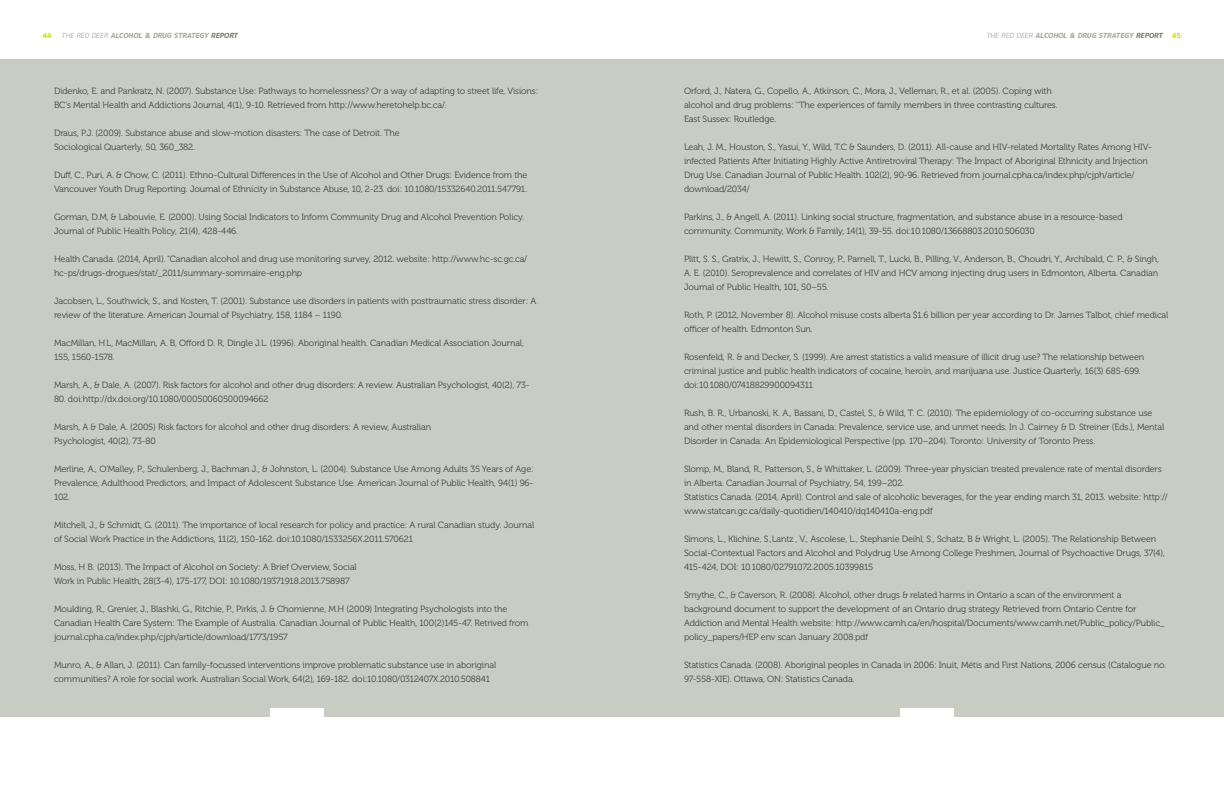
<style>
.page{position:relative;width:1224px;height:792px;background:#fff}
.page>*{position:absolute;margin:0;border:0;box-sizing:border-box;transform-origin:0 0}
.Body_Copy{font:9px/14px "Museo 300";letter-spacing:-.015em;color:#40453d}
.t1{font:italic 7px "mplus 1 c heavy";color:#aba99f}
.t2{font:7px "mplus 1 c heavy";color:#ccdb29}
.s1{font-family:"mplus 1 c regular"}
.s2{color:#7e7e72}
</style>
<div class="page">
<div style="left:0;top:59px;width:1224px;height:658px;background:#c9ccc3"></div>
<div style="left:271px;top:708px;width:53px;height:20px;background:#fff"></div>
<div style="left:901px;top:708px;width:53px;height:12px;background:#fff"></div>
<p class="t2" style="left:43px;top:32px;width:10px">44</p>
<p class="t1" style="left:61px;top:32px;width:180px"><span class="s1">THE RED DEER</span> ALCOHOL &amp; DRUG STRATEGY <span class="s2">REPORT</span></p>
<p class="t1" style="left:986px;top:32px;width:180px"><span class="s1">THE RED DEER</span> ALCOHOL &amp; DRUG STRATEGY <span class="s2">REPORT</span></p>
<p class="t2" style="left:1172px;top:32px;width:10px">45</p>
<p class="Body_Copy" style="left:54px;top:84px;width:486px">Didenko, E. and Pankratz, N. (2007). Substance Use: Pathways to homelessness? Or a way of adapting to street life, Visions:<br>BC’s Mental Health and Addictions Journal, 4(1), 9-10. Retrieved from http://www.heretohelp.bc.ca/.</p>
<p class="Body_Copy" style="left:54px;top:126px;width:347px">Draus, P.J. (2009). Substance abuse and slow-motion disasters: The case of Detroit. The</p>
<p class="Body_Copy" style="left:54px;top:140px;width:143px">Sociological Quarterly, 50, 360_382.</p>
<p class="Body_Copy" style="left:54px;top:168px;width:475px">Duff, C., Puri, A. &amp; Chow, C. (2011). Ethno-Cultural Differences in the Use of Alcohol and Other Drugs: Evidence from the<br>Vancouver Youth Drug Reporting. Journal of Ethnicity in Substance Abuse, 10, 2-23. doi: 10.1080/15332640.2011.547791.</p>
<p class="Body_Copy" style="left:54px;top:210px;width:472px">Gorman, D.M, &amp; Labouvie, E. (2000). Using Social Indicators to Inform Community Drug and Alcohol Prevention Policy.<br>Journal of Public Health Policy, 21(4), 428-446.</p>
<p class="Body_Copy" style="left:54px;top:252px;width:475px">Health Canada. (2014, April). “Canadian alcohol and drug use monitoring survey, 2012. website: http://www.hc-sc.gc.ca/ hc-ps/drugs-drogues/stat/_2011/summary-sommaire-eng.php</p>
<p class="Body_Copy" style="left:54px;top:294px;width:484px">Jacobsen, L., Southwick, S., and Kosten, T. (2001). Substance use disorders in patients with posttraumatic stress disorder: A review of the literature. American Journal of Psychiatry, 158, 1184 – 1190.</p>
<p class="Body_Copy" style="left:54px;top:336px;width:471px">MacMillan, H.L, MacMillan, A. B, Offord D. R, Dingle J.L. (1996). Aboriginal health. Canadian Medical Association Journal,<br>155, 1560-1578.</p>
<p class="Body_Copy" style="left:54px;top:378px;width:477px">Marsh, A., &amp; Dale, A. (2007). Risk factors for alcohol and other drug disorders: A review. Australian Psychologist, 40(2), 73-</p>
<p class="Body_Copy" style="left:54px;top:392px;width:216px">80. doi:http://dx.doi.org/10.1080/00050060500094662</p>
<p class="Body_Copy" style="left:54px;top:420px;width:379px">Marsh, A &amp; Dale, A. (2005) Risk factors for alcohol and other drug disorders: A review, Australian</p>
<p class="Body_Copy" style="left:54px;top:434px;width:103px">Psychologist, 40(2), 73-80</p>
<p class="Body_Copy" style="left:54px;top:462px;width:481px;text-align:justify">Merline, A., O’Malley, P., Schulenberg, J., Bachman J., &amp; Johnston, L. (2004). Substance Use Among Adults 35 Years of Age:<br>Prevalence, Adulthood Predictors, and Impact of Adolescent Substance Use. American Journal of Public Health, 94(1) 96- 102.</p>
<p class="Body_Copy" style="left:54px;top:518px;width:482px">Mitchell, J., &amp; Schmidt, G. (2011). The importance of local research for policy and practice: A rural Canadian study. Journal of Social Work Practice in the Addictions, 11(2), 150-162. doi:10.1080/1533256X.2011.570621</p>
<p class="Body_Copy" style="left:54px;top:560px;width:304px">Moss, H B. (2013). The Impact of Alcohol on Society: A Brief Overview, Social</p>
<p class="Body_Copy" style="left:54px;top:574px;width:297px">Work in Public Health, 28(3-4), 175-177, DOI: 10.1080/19371918.2013.758987</p>
<p class="Body_Copy" style="left:54px;top:602px;width:476px">Moulding, R., Grenier, J., Blashki, G., Ritchie, P., Pirkis, J. &amp; Chomienne, M.H (2009) Integrating Psychologists into the<br>Canadian Health Care System: The Example of Australia. Canadian Journal of Public Health, 100(2)145-47. Retrived from journal.cpha.ca/index.php/cjph/article/download/1773/1957</p>
<p class="Body_Copy" style="left:54px;top:658px;width:444px">Munro, A., &amp; Allan, J. (2011). Can family-focussed interventions improve problematic substance use in aboriginal communities? A role for social work. Australian Social Work, 64(2), 169-182. doi:10.1080/0312407X.2010.508841</p>
<p class="Body_Copy" style="left:684px;top:84px;width:369px">Orford, J., Natera, G., Copello, A., Atkinson, C., Mora, J., Velleman, R., et al. (2005). Coping with</p>
<p class="Body_Copy" style="left:684px;top:98px;width:375px">alcohol and drug problems: ‘‘The experiences of family members in three contrasting cultures.</p>
<p class="Body_Copy" style="left:684px;top:112px;width:94px">East Sussex: Routledge.</p>
<p class="Body_Copy" style="left:684px;top:140px;width:470px">Leah, J. M., Houston, S., Yasui, Y., Wild, T.C &amp; Saunders, D. (2011). All-cause and HIV-related Mortality Rates Among HIV&shy;infected Patients After Initiating Highly Active Antiretroviral Therapy: The Impact of Aboriginal Ethnicity and Injection Drug Use. Canadian Journal of Public Health. 102(2), 90-96. Retrieved from journal.cpha.ca/index.php/cjph/article/ download/2034/</p>
<p class="Body_Copy" style="left:684px;top:210px;width:440px">Parkins, J., &amp; Angell, A. (2011). Linking social structure, fragmentation, and substance abuse in a resource-based community. Community, Work &amp; Family, 14(1), 39-55. doi:10.1080/13668803.2010.506030</p>
<p class="Body_Copy" style="left:684px;top:252px;width:477px;text-align:justify">Plitt, S. S., Gratrix, J., Hewitt, S., Conroy, P., Parnell, T., Lucki, B., Pilling, V., Anderson, B., Choudri, Y., Archibald, C. P., &amp; Singh, A. E. (2010). Seroprevalence and correlates of HIV and HCV among injecting drug users in Edmonton, Alberta. Canadian Journal of Public Health, 101, 50–55.</p>
<p class="Body_Copy" style="left:684px;top:308px;width:486px">Roth, P. (2012, November 8). Alcohol misuse costs alberta $1.6 billion per year according to Dr. James Talbot, chief medical officer of health. Edmonton Sun.</p>
<p class="Body_Copy" style="left:684px;top:350px;width:462px">Rosenfeld, R. &amp; and Decker, S. (1999). Are arrest statistics a valid measure of illicit drug use? The relationship between criminal justice and public health indicators of cocaine, heroin, and marijuana use. Justice Quarterly, 16(3) 685-699. doi:10.1080/07418829900094311</p>
<p class="Body_Copy" style="left:684px;top:406px;width:482px">Rush, B. R., Urbanoski, K. A., Bassani, D., Castel, S., &amp; Wild, T. C. (2010). The epidemiology of co-occurring substance use and other mental disorders in Canada: Prevalence, service use, and unmet needs. In J. Cairney &amp; D. Streiner (Eds.), Mental<br>Disorder in Canada: An Epidemiological Perspective (pp. 170–204). Toronto: University of Toronto Press.</p>
<p class="Body_Copy" style="left:684px;top:462px;width:479px">Slomp, M., Bland, R., Patterson, S., &amp; Whittaker, L. (2009). Three-year physician treated prevalence rate of mental disorders in Alberta. Canadian Journal of Psychiatry, 54, 199–202.</p>
<p class="Body_Copy" style="left:684px;top:490px;width:485px">Statistics Canada. (2014, April). Control and sale of alcoholic beverages, for the year ending march 31, 2013. website: http:// www.statcan.gc.ca/daily-quotidien/140410/dq140410a-eng.pdf</p>
<p class="Body_Copy" style="left:684px;top:532px;width:482px">Simons, L., Klichine, S.,Lantz , V., Ascolese, L., Stephanie Deihl, S., Schatz, B &amp; Wright, L. (2005). The Relationship Between<br>Social-Contextual Factors and Alcohol and Polydrug Use Among College Freshmen, Journal of Psychoactive Drugs, 37(4),<br>415-424, DOI: 10.1080/02791072.2005.10399815</p>
<p class="Body_Copy" style="left:684px;top:588px;width:482px">Smythe, C., &amp; Caverson, R. (2008). Alcohol, other drugs &amp; related harms in Ontario a scan of the environment a background document to support the development of an Ontario drug strategy Retrieved from Ontario Centre for Addiction and Mental Health website: http://www.camh.ca/en/hospital/Documents/www.camh.net/Public_policy/Public_ policy_papers/HEP env scan January 2008.pdf</p>
<p class="Body_Copy" style="left:684px;top:658px;width:484px">Statistics Canada. (2008). Aboriginal peoples in Canada in 2006: Inuit, Métis and First Nations, 2006 census (Catalogue no.<br>97-558-XIE). Ottawa, ON: Statistics Canada.</p>
</div>
